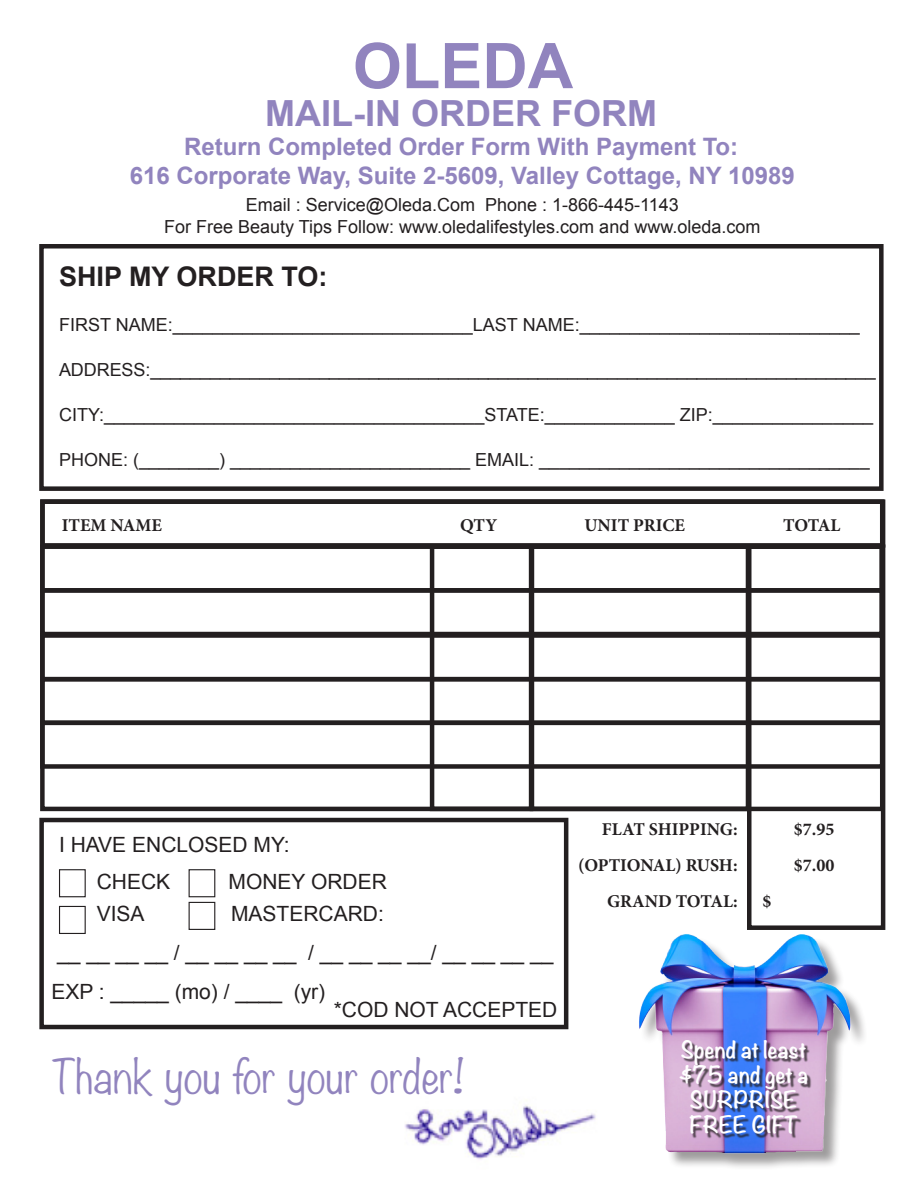
<style>
.page{position:relative;width:918px;height:1188px;background:#fff}
.page>*{position:absolute;margin:0;border:0;box-sizing:border-box;transform-origin:0 0}
.t1{font:700 63px "Arial";color:#9184be}
.t2{font:300 42px "Noteworthy";color:#9184be}
.t3{font:700 36px "Arial";color:#9184be}
.t4{font:700 27px "Arial";color:#231f20}
.t5{font:700 24px "Arial";color:#9184be}
.t6{font:21px/39px "Arial";color:#231f20}
.t7{font:700 21px/25.2px "Noteworthy";color:#fff;text-align:center}
.t8{font:18px/21.6px "Arial";color:#231f20;text-align:center}
.t9{font:700 18px/36px "Minion Pro";color:#231f20;text-align:right}
</style>
<div class="page">
<img style="left:284px;top:1015px;width:312px;height:145px">
<div style="left:40px;top:499px;width:845px;height:49px;border:4px solid #231f20"></div>
<div style="left:40px;top:544px;width:844px;height:49px;border:4px solid #231f20"></div>
<div style="left:40px;top:588px;width:844px;height:48px;border:4px solid #231f20"></div>
<div style="left:40px;top:633px;width:844px;height:48px;border:4px solid #231f20"></div>
<div style="left:40px;top:677px;width:844px;height:48px;border:4px solid #231f20"></div>
<div style="left:40px;top:721px;width:844px;height:48px;border:4px solid #231f20"></div>
<div style="left:747px;top:544px;width:138px;height:386px;border:4px solid #231f20"></div>
<div style="left:530px;top:544px;width:220px;height:267px;border:4px solid #231f20"></div>
<div style="left:430px;top:544px;width:103px;height:267px;border:4px solid #231f20"></div>
<div style="left:39px;top:244px;width:845px;height:247px;border:4px solid #231f20"></div>
<div style="left:39px;top:818px;width:529px;height:211px;border:4px solid #231f20"></div>
<div style="left:189px;top:902px;width:26px;height:28px;border:1px solid #231f20"></div>
<div style="left:189px;top:869px;width:26px;height:28px;border:1px solid #231f20"></div>
<div style="left:59px;top:869px;width:27px;height:28px;border:1px solid #231f20"></div>
<div style="left:59px;top:906px;width:27px;height:28px;border:1px solid #231f20"></div>
<img style="left:639px;top:916px;width:241px;height:251px">
<div style="left:682px;top:1042px;width:130px;height:96px;background:#231f20;opacity:.75"></div>
<h1 class="t1" style="left:353px;top:31px;width:222px">OLEDA</h1>
<h3 class="t3" style="left:265px;top:94px;width:393px">MAIL-IN ORDER FORM</h3>
<h3 class="t5" style="left:184px;top:133px;width:556px">Return Completed Order Form With Payment To:</h3>
<h3 class="t5" style="left:130px;top:163px;width:667px">616 Corporate Way, Suite 2-5609, Valley Cottage, NY 10989</h3>
<p class="t8" style="left:164px;top:194px;width:598px">Email : Service@Oleda.Com Phone : 1-866-445-1143<br>For Free Beauty Tips Follow: www.oledalifestyles.com and www.oleda.com</p>
<h3 class="t4" style="left:59px;top:261px;width:270px">SHIP MY ORDER TO:</h3>
<p class="t8" style="left:59px;top:314px;width:802px">FIRST NAME:______________________________LAST NAME:____________________________</p>
<p class="t8" style="left:59px;top:359px;width:818px">ADDRESS:_________________________________________________________________________</p>
<p class="t8" style="left:59px;top:404px;width:816px">CITY:______________________________________STATE:_____________ ZIP:________________</p>
<p class="t8" style="left:59px;top:449px;width:812px">PHONE: (________) ________________________ EMAIL: _________________________________</p>
<p class="t9" style="left:62px;top:507px;width:102px">ITEM NAME</p>
<p class="t9" style="left:460px;top:507px;width:38px">QTY</p>
<p class="t9" style="left:584px;top:507px;width:102px">UNIT PRICE</p>
<p class="t9" style="left:783px;top:507px;width:59px">TOTAL</p>
<p class="t6" style="left:59px;top:825px;width:232px">I HAVE ENCLOSED MY:</p>
<p class="t6" style="left:97px;top:863px;width:75px">CHECK</p>
<p class="t6" style="left:229px;top:863px;width:160px">MONEY ORDER</p>
<p class="t6" style="left:97px;top:894px;width:49px">VISA</p>
<p class="t6" style="left:231px;top:894px;width:154px">MASTERCARD:</p>
<p class="t6" style="left:51px;top:934px;width:504px">__ __ __ __ / __ __ __ __ / __ __ __ __/ __ __ __ __<br>EXP : _____ (mo) / ____ (yr)</p>
<p class="t6" style="left:334px;top:990px;width:225px">*COD NOT ACCEPTED</p>
<h2 class="t2" style="left:51px;top:1040px;width:414px">Thank you for your order!</h2>
<p class="t9" style="left:578px;top:811px;width:161px">FLAT SHIPPING: (OPTIONAL) RUSH:<br>GRAND TOTAL:</p>
<p class="t9" style="left:794px;top:811px;width:42px;text-align:left">$7.95 $7.00</p>
<p class="t9" style="left:763px;top:883px;width:10px">$</p>
<p class="t7" style="left:679px;top:1035px;width:131px">Spend at least $75 and get a<br>SURPRISE<br>FREE GIFT</p>
</div>
